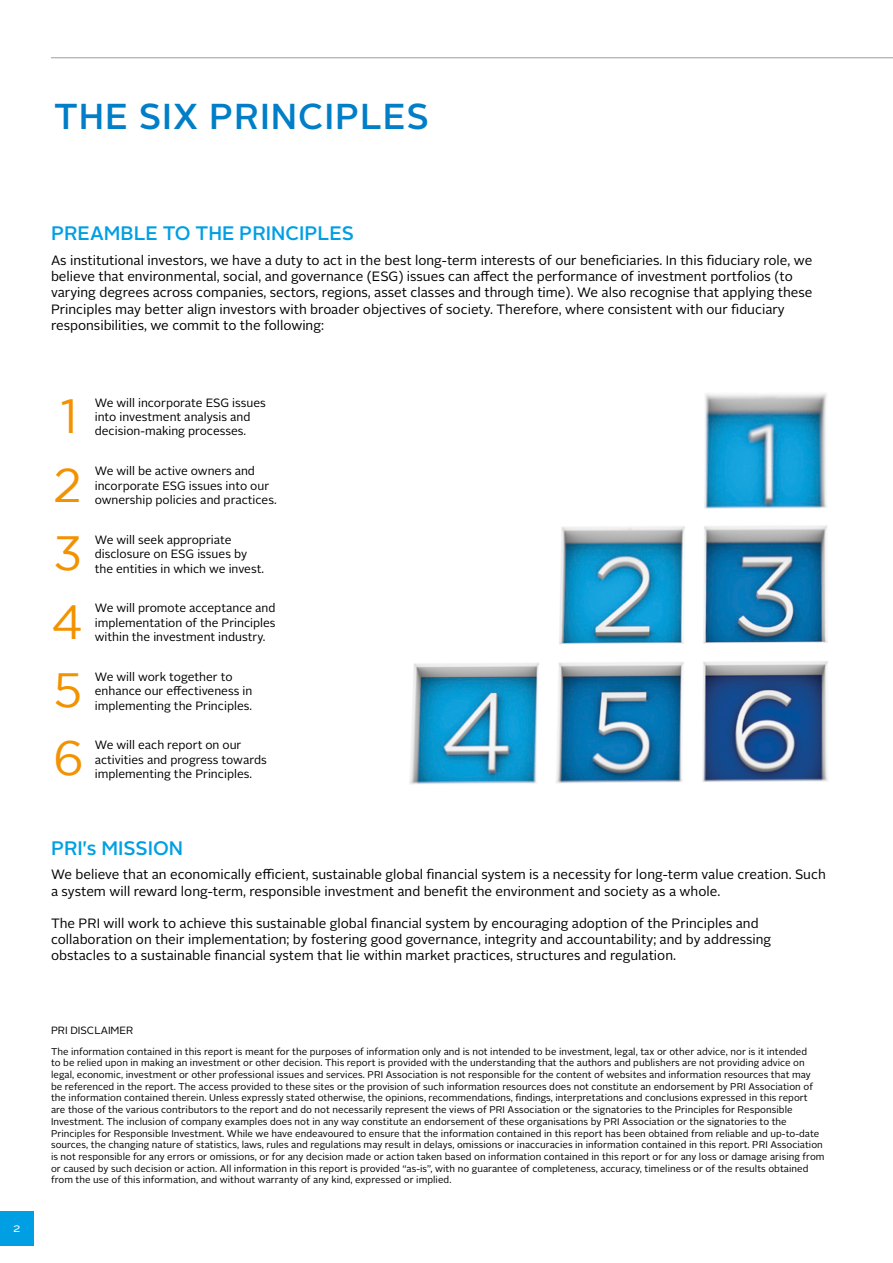
<style>
.page{position:relative;width:893px;height:1263px;background:#fff}
.page>*{position:absolute;margin:0;border:0;box-sizing:border-box;transform-origin:0 0}
.t1{font:48px "Gotham";color:#f39200}
.t2{font:500 36px "Alright Sans";letter-spacing:.025em;color:#007ec7}
.t3{font:500 19.5px "Alright Sans";color:#009fe3}
.t4{font:13.5px/16.2px "Alright Sans";color:#000}
.t5{font:12px/14.4px "Alright Sans";color:#000}
.t6{font:12px "Alright Sans";color:#fff}
.t7{font:10.5px "Alright Sans";color:#000}
.t8{font:9.75px/11.7px "Alright Sans";letter-spacing:.005em;color:#000}
</style>
<div class="page">
<hr style="left:51px;top:57px;width:842px;height:1px;background:#9d9d9c">
<div style="left:0;top:1212px;width:34px;height:34px;background:#009fe3"></div>
<img style="left:409px;top:393px;width:419px;height:391px">
<h2 class="t2" style="left:54px;top:92px;width:376px">THE SIX PRINCIPLES</h2>
<p class="t6" style="left:13px;top:1220px;width:9px">2</p>
<h3 class="t3" style="left:51px;top:220px;width:305px">PREAMBLE TO THE PRINCIPLES</h3>
<p class="t4" style="left:51px;top:252px;width:763px">As institutional investors, we have a duty to act in the best long-term interests of our beneficiaries. In this fiduciary role, we believe that environmental, social, and governance (ESG) issues can affect the performance of investment portfolios (to varying degrees across companies, sectors, regions, asset classes and through time). We also recognise that applying these Principles may better align investors with broader objectives of society. Therefore, where consistent with our fiduciary responsibilities, we commit to the following:</p>
<h1 class="t1" style="left:61px;top:390px;width:19px">1</h1>
<h1 class="t1" style="left:53px;top:458px;width:30px">2</h1>
<h1 class="t1" style="left:53px;top:527px;width:31px">3</h1>
<h1 class="t1" style="left:51px;top:595px;width:34px">4</h1>
<h1 class="t1" style="left:53px;top:663px;width:31px">5</h1>
<h1 class="t1" style="left:53px;top:732px;width:33px">6</h1>
<p class="t5" style="left:95px;top:395px;width:173px">We will incorporate ESG issues into investment analysis and</p>
<p class="t5" style="left:95px;top:424px;width:153px">decision-making processes.</p>
<p class="t5" style="left:95px;top:464px;width:176px">We will be active owners and incorporate ESG issues into our</p>
<p class="t5" style="left:95px;top:493px;width:183px">ownership policies and practices.</p>
<p class="t5" style="left:95px;top:533px;width:154px">We will seek appropriate disclosure on ESG issues by</p>
<p class="t5" style="left:95px;top:562px;width:171px">the entities in which we invest.</p>
<p class="t5" style="left:95px;top:601px;width:182px">We will promote acceptance and implementation of the Principles</p>
<p class="t5" style="left:95px;top:630px;width:172px">within the investment industry.</p>
<p class="t5" style="left:95px;top:669px;width:159px">We will work together to enhance our effectiveness in</p>
<p class="t5" style="left:95px;top:698px;width:159px">implementing the Principles.</p>
<p class="t5" style="left:95px;top:738px;width:174px">We will each report on our activities and progress towards</p>
<p class="t5" style="left:95px;top:767px;width:159px">implementing the Principles.</p>
<h3 class="t3" style="left:51px;top:834px;width:134px">PRI's MISSION</h3>
<p class="t4" style="left:51px;top:867px;width:776px">We believe that an economically efficient, sustainable global financial system is a necessity for long-term value creation. Such a system will reward long-term, responsible investment and benefit the environment and society as a whole.</p>
<p class="t4" style="left:51px;top:915px;width:722px">The PRI will work to achieve this sustainable global financial system by encouraging adoption of the Principles and collaboration on their implementation; by fostering good governance, integrity and accountability; and by addressing obstacles to a sustainable financial system that lie within market practices, structures and regulation.</p>
<p class="t7" style="left:51px;top:1023px;width:84px">PRI DISCLAIMER</p>
<p class="t8" style="left:51px;top:1045px;width:775px">The information contained in this report is meant for the purposes of information only and is not intended to be investment, legal, tax or other advice, nor is it intended<br>to be relied upon in making an investment or other decision. This report is provided with the understanding that the authors and publishers are not providing advice on legal, economic, investment or other professional issues and services. PRI Association is not responsible for the content of websites and information resources that may<br>be referenced in the report. The access provided to these sites or the provision of such information resources does not constitute an endorsement by PRI Association of the information contained therein. Unless expressly stated otherwise, the opinions, recommendations, findings, interpretations and conclusions expressed in this report<br>are those of the various contributors to the report and do not necessarily represent the views of PRI Association or the signatories to the Principles for Responsible Investment. The inclusion of company examples does not in any way constitute an endorsement of these organisations by PRI Association or the signatories to the Principles for Responsible Investment. While we have endeavoured to ensure that the information contained in this report has been obtained from reliable and up-to-date sources, the changing nature of statistics, laws, rules and regulations may result in delays, omissions or inaccuracies in information contained in this report. PRI Association is not responsible for any errors or omissions, or for any decision made or action taken based on information contained in this report or for any loss or damage arising from or caused by such decision or action. All information in this report is provided “as-is”, with no guarantee of completeness, accuracy, timeliness or of the results obtained from the use of this information, and without warranty of any kind, expressed or implied.</p>
</div>
